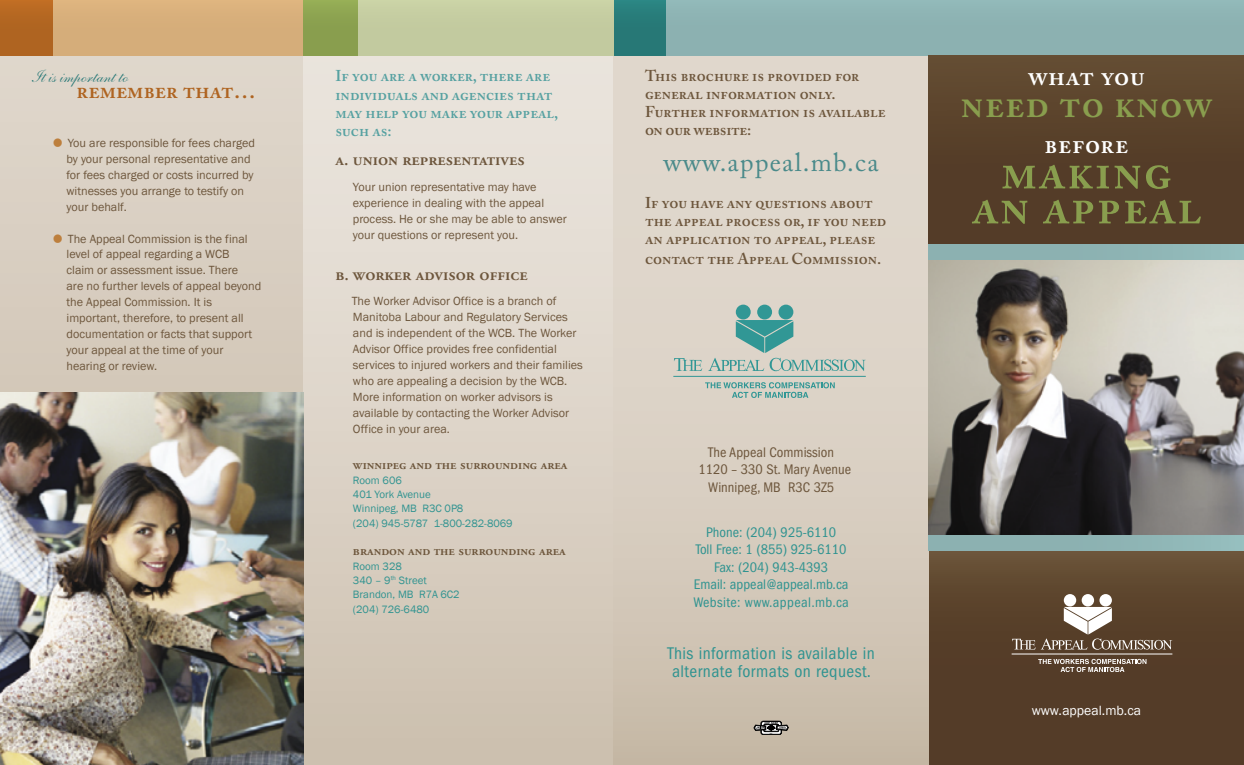
<style>
.page{position:relative;width:1244px;height:765px;background:#fff}
.page>*{position:absolute;margin:0;border:0;box-sizing:border-box;transform-origin:0 0}
.t1{font:50px "Adobe Caslon Semibold SC";letter-spacing:.025em;color:#899e4e}
.t2{font:38.75px "Adobe Caslon Semibold SC";letter-spacing:.025em;color:#899e4e}
.t3{font:26.25px "Adobe Caslon Pro";letter-spacing:.05em;color:#4a8a8a}
.t4{font:26.25px "Adobe Caslon Semibold SC";letter-spacing:.025em;color:#fff}
.t5{font:22.5px "Adobe Caslon Semibold SC";color:#af6421}
.t6{font:condensed 17.5px/17.5px "Franklin Gothic";letter-spacing:.025em;color:#2f9390}
.t7{font:600 17.5px "Adobe Garamond Exp";color:#6d563c}
.t8{font:17.5px "Shelley Andante Script";color:#277876}
.t9{font:15.62px/18.1px "Adobe Caslon Semibold SC";color:#6d563c}
.t10{font:15.62px/18.1px "Adobe Caslon Semibold SC";color:#56a1a1}
.t11{font:condensed 14.38px/17.5px "Franklin Gothic";color:#2f9390;text-align:center}
.t12{font:condensed 14.38px/17.5px "Franklin Gothic";color:#6d563c;text-align:center}
.t13{font:13.75px "Franklin Gothic";color:#fff}
.t14{font:600 13.5px "Adobe Garamond Exp";color:#6d563c}
.t15{font:12.25px/15.9px "Franklin Gothic";color:#6d563c}
.t16{font:11px "Franklin Gothic";color:#2f9390}
.s1{font-size:30px;color:#bd7f3d}
</style>
<div class="page">
<div style="left:0;top:50px;width:304px;height:715px;background:#dad0c3"></div>
<div style="left:928px;top:547px;width:315px;height:218px;background:linear-gradient(to bottom,#634c33,#4f3725)"></div>
<hr style="left:1011px;top:654px;width:161px;height:1px;background:#fff">
<svg style="left:1037px;top:659px;width:109px;height:13px"></svg>
<div style="left:1063px;top:594px;width:12px;height:12px;background:#fff;border-radius:50%"></div>
<div style="left:1081px;top:594px;width:12px;height:12px;background:#fff;border-radius:50%"></div>
<div style="left:1099px;top:594px;width:12px;height:12px;background:#fff;border-radius:50%"></div>
<svg style="left:1011px;top:607px;width:160px;height:43px;background:#796654"></svg>
<div style="left:304px;top:0;width:309px;height:765px;background:linear-gradient(to bottom,#efeae4,#cdc1b0)"></div>
<div style="left:613px;top:0;width:315px;height:765px;background:linear-gradient(to bottom,#e7e0d7,#ccbfae)"></div>
<div style="left:613px;top:0;width:53px;height:56px;background:#277876"></div>
<div style="left:666px;top:0;width:577px;height:56px;background:#8cb1b1"></div>
<div style="left:928px;top:55px;width:315px;height:194px;background:linear-gradient(to right,#59412b,#59412b)"></div>
<img style="left:0;top:392px;width:304px;height:373px">
<img style="left:928px;top:259px;width:315px;height:277px">
<div style="left:928px;top:245px;width:315px;height:14px;background:#8cb2b2"></div>
<div style="left:928px;top:536px;width:315px;height:14px;background:#8cb2b2"></div>
<hr style="left:673px;top:376px;width:192px;height:1px;background:#319795">
<svg style="left:705px;top:382px;width:129px;height:16px;background:#acc2b9"></svg>
<svg style="left:673px;top:358px;width:29px;height:13px"></svg>
<div style="left:735px;top:305px;width:15px;height:14px;background:#319795;border-radius:50%"></div>
<div style="left:757px;top:305px;width:15px;height:14px;background:#319795;border-radius:50%"></div>
<div style="left:778px;top:305px;width:15px;height:14px;background:#319795;border-radius:50%"></div>
<svg style="left:708px;top:320px;width:157px;height:51px;background:#b4c5bc"></svg>
<div style="left:355px;top:0;width:258px;height:56px;background:#c2ca9f"></div>
<div style="left:0;top:0;width:53px;height:56px;background:linear-gradient(to right,#b36622,#b36622)"></div>
<div style="left:53px;top:0;width:262px;height:56px;background:#d5ad7a"></div>
<div style="left:304px;top:0;width:53px;height:56px;background:linear-gradient(to right,#8ca250,#8ca250)"></div>
<svg style="left:753px;top:721px;width:35px;height:14px"></svg>
<p class="t8" style="left:31px;top:66px;width:98px">It is important to</p>
<p class="t5" style="left:77px;top:76px;width:181px">remember that…</p>
<p class="t15" style="left:48px;top:135px;width:209px"><span class="s1">•</span>You are responsible for fees charged</p>
<p class="t15" style="left:66px;top:151px;width:186px">by your personal representative and</p>
<p class="t15" style="left:66px;top:167px;width:188px">for fees charged or costs incurred by</p>
<p class="t15" style="left:66px;top:183px;width:179px">witnesses you arrange to testify on</p>
<p class="t15" style="left:66px;top:199px;width:62px">your behalf.</p>
<p class="t15" style="left:48px;top:231px;width:201px"><span class="s1">•</span>The Appeal Commission is the final</p>
<p class="t15" style="left:66px;top:247px;width:196px">level of appeal regarding a WCB<br>claim or assessment issue. There<br>are no further levels of appeal beyond the Appeal Commission. It is important, therefore, to present all documentation or facts that support your appeal at the time of your hearing or review.</p>
<p class="t10" style="left:335px;top:67px;width:224px">If you are a worker, there are individuals and agencies that may help you make your appeal, such as:</p>
<p class="t7" style="left:335px;top:152px;width:191px">a. union representatives</p>
<p class="t15" style="left:353px;top:179px;width:215px">Your union representative may have experience in dealing with the appeal process. He or she may be able to answer your questions or represent you.</p>
<p class="t7" style="left:335px;top:267px;width:194px">b. worker advisor office</p>
<p class="t15" style="left:351px;top:294px;width:232px">The Worker Advisor Office is a branch of Manitoba Labour and Regulatory Services and is independent of the WCB. The Worker Advisor Office provides free confidential services to injured workers and their families who are appealing a decision by the WCB.<br>More information on worker advisors is available by contacting the Worker Advisor Office in your area.</p>
<p class="t14" style="left:353px;top:460px;width:216px">winnipeg and the surrounding area</p>
<p class="t16" style="left:353px;top:473px;width:50px">Room 606</p>
<p class="t16" style="left:353px;top:487px;width:79px">401 York Avenue</p>
<p class="t16" style="left:353px;top:502px;width:112px">Winnipeg, MB R3C 0P8</p>
<p class="t16" style="left:353px;top:516px;width:161px">(204) 945-5787 1-800-282-8069</p>
<p class="t14" style="left:353px;top:546px;width:214px">brandon and the surrounding area</p>
<p class="t16" style="left:353px;top:559px;width:50px">Room 328</p>
<p class="t16" style="left:353px;top:573px;width:75px">340 – 9<sup>th</sup> Street</p>
<p class="t16" style="left:353px;top:588px;width:108px">Brandon, MB R7A 6C2</p>
<p class="t16" style="left:353px;top:602px;width:78px">(204) 726-6480</p>
<p class="t9" style="left:645px;top:66px;width:242px">This brochure is provided for general information only.<br>Further information is available on our website:</p>
<h3 class="t3" style="left:663px;top:147px;width:216px">www.appeal.mb.ca</h3>
<p class="t9" style="left:645px;top:193px;width:243px">If you have any questions about the appeal process or, if you need an application to appeal, please</p>
<p class="t9" style="left:645px;top:250px;width:238px">contact the Appeal Commission.</p>
<p class="t12" style="left:698px;top:443px;width:154px">The Appeal Commission<br>1120 – 330 St. Mary Avenue<br>Winnipeg, MB R3C 3Z5</p>
<p class="t11" style="left:693px;top:523px;width:157px">Phone: (204) 925-6110<br>Toll Free: 1 (855) 925-6110<br>Fax: (204) 943-4393<br>Email: appeal@appeal.mb.ca<br>Website: www.appeal.mb.ca</p>
<p class="t6" style="left:667px;top:645px;width:209px">This information is available in alternate formats on request.</p>
<p class="t4" style="left:1027px;top:61px;width:118px">what you</p>
<p class="t2" style="left:960px;top:80px;width:253px">need to know</p>
<p class="t4" style="left:1044px;top:129px;width:85px">before</p>
<p class="t1" style="left:1000px;top:141px;width:172px">making</p>
<p class="t1" style="left:971px;top:176px;width:231px">an appeal</p>
<p class="t13" style="left:1031px;top:702px;width:111px">www.appeal.mb.ca</p>
</div>
